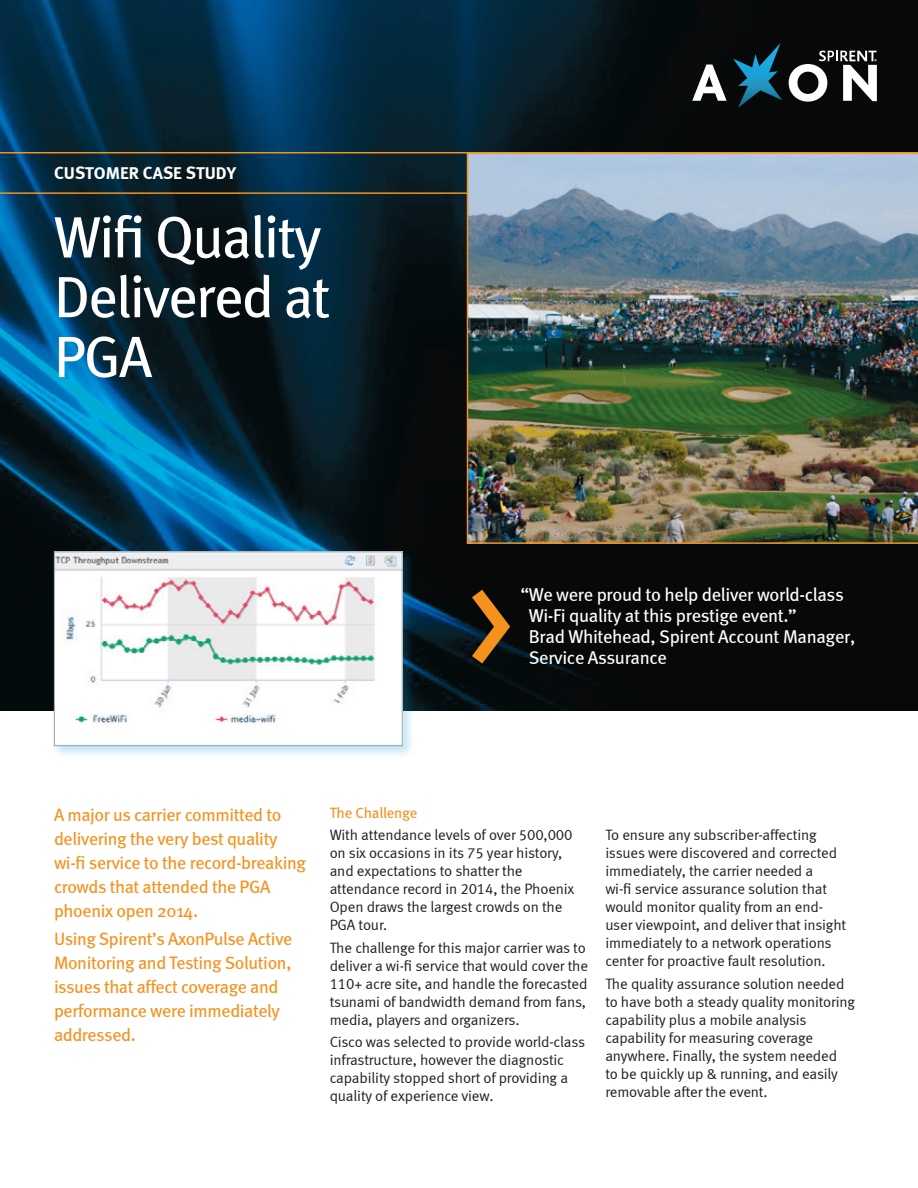
<style>
.page{position:relative;width:918px;height:1188px;background:#fff}
.page>*{position:absolute;margin:0;border:0;box-sizing:border-box;transform-origin:0 0}
.t1{font:136.35px "Meta";color:#f5911d}
.t2{font:58.2px/59.8px "Meta";letter-spacing:-.03em;color:#fff}
.t3{font:18.6px/20.9px "Meta";letter-spacing:-.02em;color:#fff}
.t4{font:18px/24px "Meta";letter-spacing:-.02em;color:#f5911d}
.t5{font:700 17.55px "Meta";color:#fff}
.t6{font:15px/18px "Meta Normal LF";letter-spacing:-.01em;color:#231f20}
.t7{font:15px "Meta";letter-spacing:-.015em;color:#f5911d}
</style>
<div class="page">
<img style="left:0;top:0;width:918px;height:711px">
<div style="left:51px;top:548px;width:365px;height:211px;background:#009ad8;opacity:.25"></div>
<img style="left:56px;top:553px;width:345px;height:191px">
<div style="left:54px;top:551px;width:349px;height:195px;border:1px solid #9da0a4"></div>
<img style="left:467px;top:153px;width:451px;height:391px">
<svg style="left:733px;top:43px;width:49px;height:65px;background:#0e3a4b"></svg>
<svg style="left:692px;top:65px;width:35px;height:36px"></svg>
<svg style="left:789px;top:50px;width:88px;height:52px"></svg>
<hr style="left:0;top:152px;width:918px;height:1px;background:#f5911d">
<hr style="left:0;top:192px;width:468px;height:2px;background:#f5911d">
<p class="t5" style="left:54px;top:162px;width:184px">CUSTOMER CASE STUDY</p>
<h2 class="t2" style="left:54px;top:206px;width:278px">Wifi Quality<br>Delivered at<br>PGA</h2>
<h1 class="t1" style="left:467px;top:540px;width:48px">&gt;</h1>
<p class="t3" style="left:529px;top:584px;width:328px;text-indent:-8px">“We were proud to help deliver world-class<br>Wi-Fi quality at this prestige event.”<br>Brad Whitehead, Spirent Account Manager,</p>
<p class="t3" style="left:529px;top:647px;width:140px">Service Assurance</p>
<p class="t4" style="left:54px;top:803px;width:254px">A major us carrier committed to delivering the very best quality wi-fi service to the record-breaking crowds that attended the pga phoenix open 2014.</p>
<p class="t4" style="left:54px;top:927px;width:240px">Using Spirent’s AxonPulse Active<br>Monitoring and Testing Solution, issues that affect coverage and performance were immediately addressed.</p>
<p class="t7" style="left:330px;top:804px;width:89px">The Challenge</p>
<p class="t6" style="left:330px;top:826px;width:246px">With attendance levels of over 500,000 on six occasions in its 75 year history, and expectations to shatter the attendance record in 2014, the Phoenix<br>Open draws the largest crowds on the pga tour.</p>
<p class="t6" style="left:330px;top:938px;width:260px">The challenge for this major carrier was to deliver a wi-fi service that would cover the 110+ acre site, and handle the forecasted tsunami of bandwidth demand from fans, media, players and organizers.</p>
<p class="t6" style="left:330px;top:1033px;width:257px">Cisco was selected to provide world-class infrastructure, however the diagnostic capability stopped short of providing a quality of experience view.</p>
<p class="t6" style="left:605px;top:826px;width:242px">To ensure any subscriber-affecting issues were discovered and corrected immediately, the carrier needed a<br>wi-fi service assurance solution that would monitor quality from an end&shy;user viewpoint, and deliver that insight immediately to a network operations center for proactive fault resolution.</p>
<p class="t6" style="left:605px;top:974px;width:251px">The quality assurance solution needed to have both a steady quality monitoring capability plus a mobile analysis capability for measuring coverage anywhere. Finally, the system needed<br>to be quickly up &amp; running, and easily removable after the event.</p>
</div>
